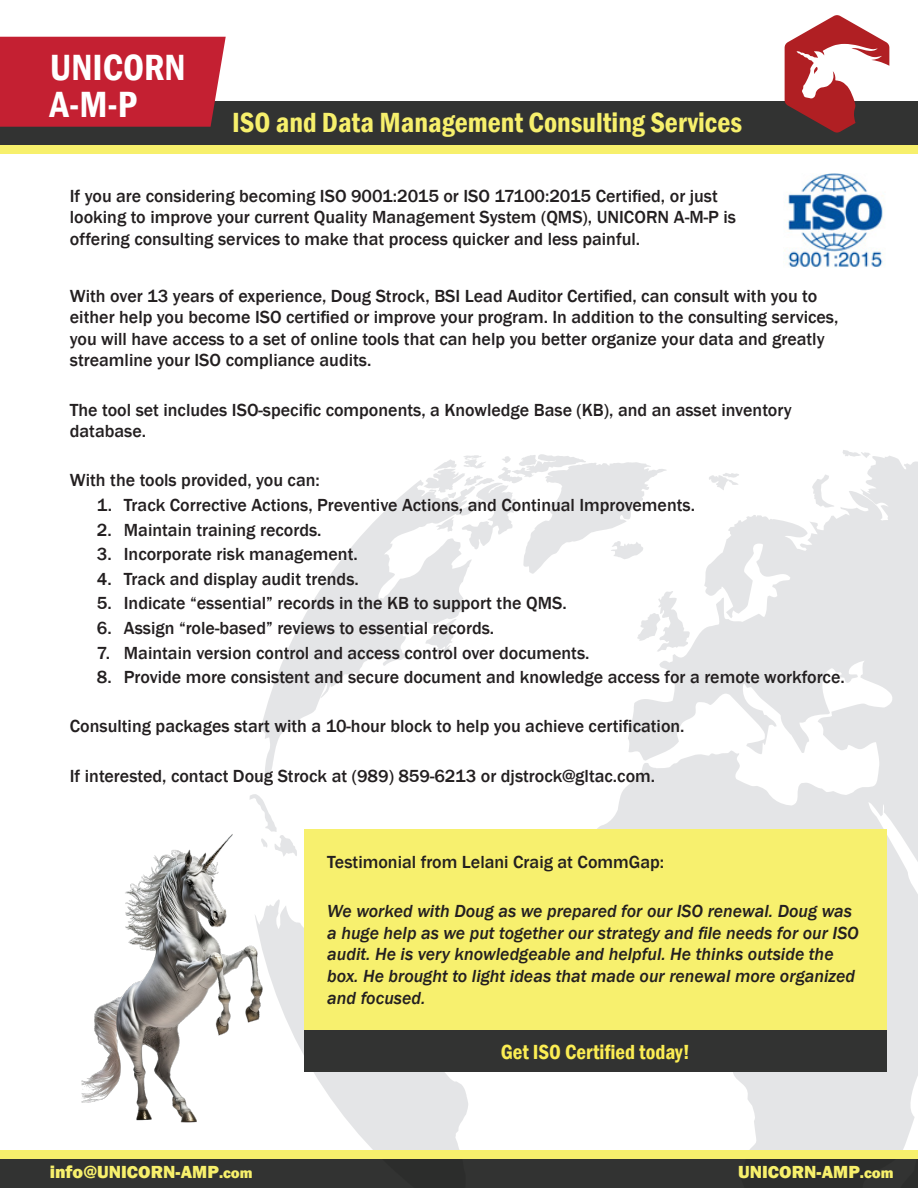
<style>
.page{position:relative;width:918px;height:1188px;background:#fff}
.page>*{position:absolute;margin:0;border:0;box-sizing:border-box;transform-origin:0 0}
.t1{font:600 condensed 37.5px "Franklin Gothic";color:#fff}
.t2{font:600 condensed 28.5px "Franklin Gothic";color:#f7f06c}
.t3{font:600 condensed 21px "Franklin Gothic";color:#fbed53}
.t4{font:500 18px/21.6px "Franklin Gothic";color:#231f20}
.t5{font:italic 500 18px/21.6px "Franklin Gothic";color:#231f20}
.t6{font:800 18px "Franklin Gothic";color:#f7f06c}
.s1{font-size:15px}
</style>
<div class="page">
<svg style="left:249px;top:450px;width:669px;height:700px"></svg>
<div style="left:0;top:1154px;width:918px;height:34px;background:#323332"></div>
<div style="left:0;top:101px;width:918px;height:43px;background:#323332"></div>
<div style="left:0;top:37px;width:226px;height:90px;background:#c42032"></div>
<div style="left:0;top:145px;width:918px;height:8px;background:#f7f06c"></div>
<div style="left:0;top:1150px;width:918px;height:9px;background:#f7f06c"></div>
<img style="left:784px;top:174px;width:99px;height:93px">
<div style="left:304px;top:829px;width:582px;height:201px;background:#f7f06e"></div>
<div style="left:304px;top:1030px;width:582px;height:41px;background:#323332"></div>
<svg style="left:785px;top:15px;width:104px;height:118px"></svg>
<img style="left:81px;top:814px;width:197px;height:329px">
<p class="t1" style="left:50px;top:43px;width:138px">UNICORN</p>
<p class="t1" style="left:50px;top:80px;width:89px">A-M-P</p>
<p class="t2" style="left:232px;top:104px;width:511px">ISO and Data Management Consulting Services</p>
<p class="t4" style="left:70px;top:185px;width:668px">If you are considering becoming ISO 9001:2015 or ISO 17100:2015 Certified, or just looking to improve your current Quality Management System (QMS), UNICORN A-M-P is offering consulting services to make that process quicker and less painful.</p>
<p class="t4" style="left:70px;top:285px;width:770px">With over 13 years of experience, Doug Strock, BSI Lead Auditor Certified, can consult with you to either help you become ISO certified or improve your program. In addition to the consulting services, you will have access to a set of online tools that can help you better organize your data and greatly streamline your ISO compliance audits.</p>
<p class="t4" style="left:70px;top:399px;width:723px">The tool set includes ISO-specific components, a Knowledge Base (KB), and an asset inventory database.</p>
<p class="t4" style="left:70px;top:470px;width:251px">With the tools provided, you can:</p>
<p class="t4" style="left:97px;top:494px;width:600px">1. Track Corrective Actions, Preventive Actions, and Continual Improvements.</p>
<p class="t4" style="left:97px;top:519px;width:226px">2. Maintain training records.</p>
<p class="t4" style="left:97px;top:543px;width:262px">3. Incorporate risk management.</p>
<p class="t4" style="left:97px;top:568px;width:263px">4. Track and display audit trends.</p>
<p class="t4" style="left:97px;top:593px;width:471px">5. Indicate “essential” records in the KB to support the QMS.</p>
<p class="t4" style="left:97px;top:617px;width:399px">6. Assign “role-based” reviews to essential records.</p>
<p class="t4" style="left:97px;top:642px;width:494px">7. Maintain version control and access control over documents.</p>
<p class="t4" style="left:97px;top:666px;width:749px">8. Provide more consistent and secure document and knowledge access for a remote workforce.</p>
<p class="t4" style="left:70px;top:716px;width:616px">Consulting packages start with a 10-hour block to help you achieve certification.</p>
<p class="t4" style="left:70px;top:765px;width:587px">If interested, contact Doug Strock at (989) 859-6213 or djstrock@gltac.com.</p>
<p class="t4" style="left:327px;top:851px;width:338px">Testimonial from Lelani Craig at CommGap:</p>
<p class="t5" style="left:327px;top:901px;width:533px">We worked with Doug as we prepared for our ISO renewal. Doug was a huge help as we put together our strategy and file needs for our ISO audit. He is very knowledgeable and helpful. He thinks outside the box. He brought to light ideas that made our renewal more organized and focused.</p>
<p class="t6" style="left:50px;top:1161px;width:205px">info@UNICORN-AMP<span class="s1">.com</span></p>
<p class="t3" style="left:501px;top:1038px;width:191px">Get ISO Certified today!</p>
<p class="t6" style="left:738px;top:1161px;width:157px">UNICORN-AMP<span class="s1">.com</span></p>
</div>
